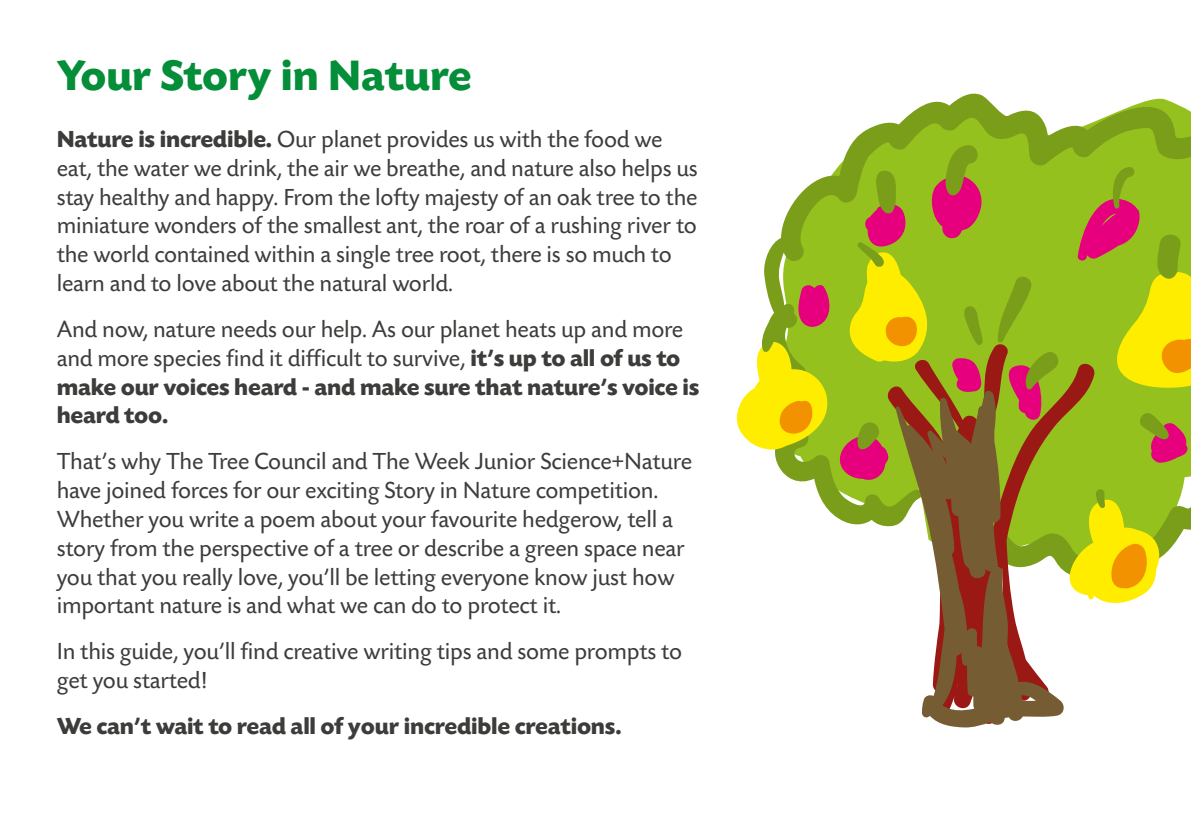
<style>
.page{position:relative;width:1191px;height:840px;background:#fff}
.page>*{position:absolute;margin:0;border:0;box-sizing:border-box;transform-origin:0 0}
.t1{font:700 44px "Today SB";color:#048e39}
.t2{font:24px/28.8px "Today SB";letter-spacing:-.01em;color:#3c3c3b}
.t3{font:700 24px "Today SB";letter-spacing:-.01em;color:#3c3c3b}
.s1{font-weight:700}
</style>
<div class="page">
<svg style="left:770px;top:93px;width:421px;height:156px"></svg>
<svg style="left:922px;top:607px;width:142px;height:121px"></svg>
<svg style="left:796px;top:172px;width:391px;height:77px;background:#a39d32"></svg>
<svg style="left:736px;top:249px;width:455px;height:358px"></svg>
<svg style="left:779px;top:316px;width:412px;height:272px;background:#b2ae40"></svg>
<svg style="left:1152px;top:230px;width:30px;height:50px"></svg>
<svg style="left:1095px;top:487px;width:10px;height:21px"></svg>
<svg style="left:760px;top:309px;width:37px;height:43px"></svg>
<svg style="left:856px;top:241px;width:28px;height:27px"></svg>
<svg style="left:943px;top:144px;width:39px;height:52px;background:#968f2d"></svg>
<svg style="left:874px;top:170px;width:22px;height:44px"></svg>
<svg style="left:1110px;top:167px;width:25px;height:43px"></svg>
<svg style="left:997px;top:271px;width:65px;height:118px;background:#94a822"></svg>
<svg style="left:1135px;top:408px;width:33px;height:31px"></svg>
<svg style="left:855px;top:420px;width:25px;height:30px"></svg>
<h1 class="t1" style="left:57px;top:51px;width:416px">Your Story in Nature</h1>
<p class="t2" style="left:57px;top:125px;width:642px"><span class="s1">Nature is incredible.</span> Our planet provides us with the food we eat, the water we drink, the air we breathe, and nature also helps us stay healthy and happy. From the lofty majesty of an oak tree to the miniature wonders of the smallest ant, the roar of a rushing river to the world contained within a single tree root, there is so much to learn and to love about the natural world.</p>
<p class="t2" style="left:57px;top:315px;width:644px">And now, nature needs our help. As our planet heats up and more and more species find it difficult to survive, <span class="s1">it’s up to all of us to make our voices heard - and make sure that nature’s voice is heard too.</span></p>
<p class="t2" style="left:57px;top:447px;width:637px">That’s why The Tree Council and The Week Junior Science+Nature have joined forces for our exciting Story in Nature competition.<br>Whether you write a poem about your favourite hedgerow, tell a story from the perspective of a tree or describe a green space near you that you really love, you’ll be letting everyone know just how important nature is and what we can do to protect it.</p>
<p class="t2" style="left:57px;top:637px;width:627px">In this guide, you’ll find creative writing tips and some prompts to get you started!</p>
<p class="t3" style="left:57px;top:712px;width:566px">We can’t wait to read all of your incredible creations.</p>
</div>
